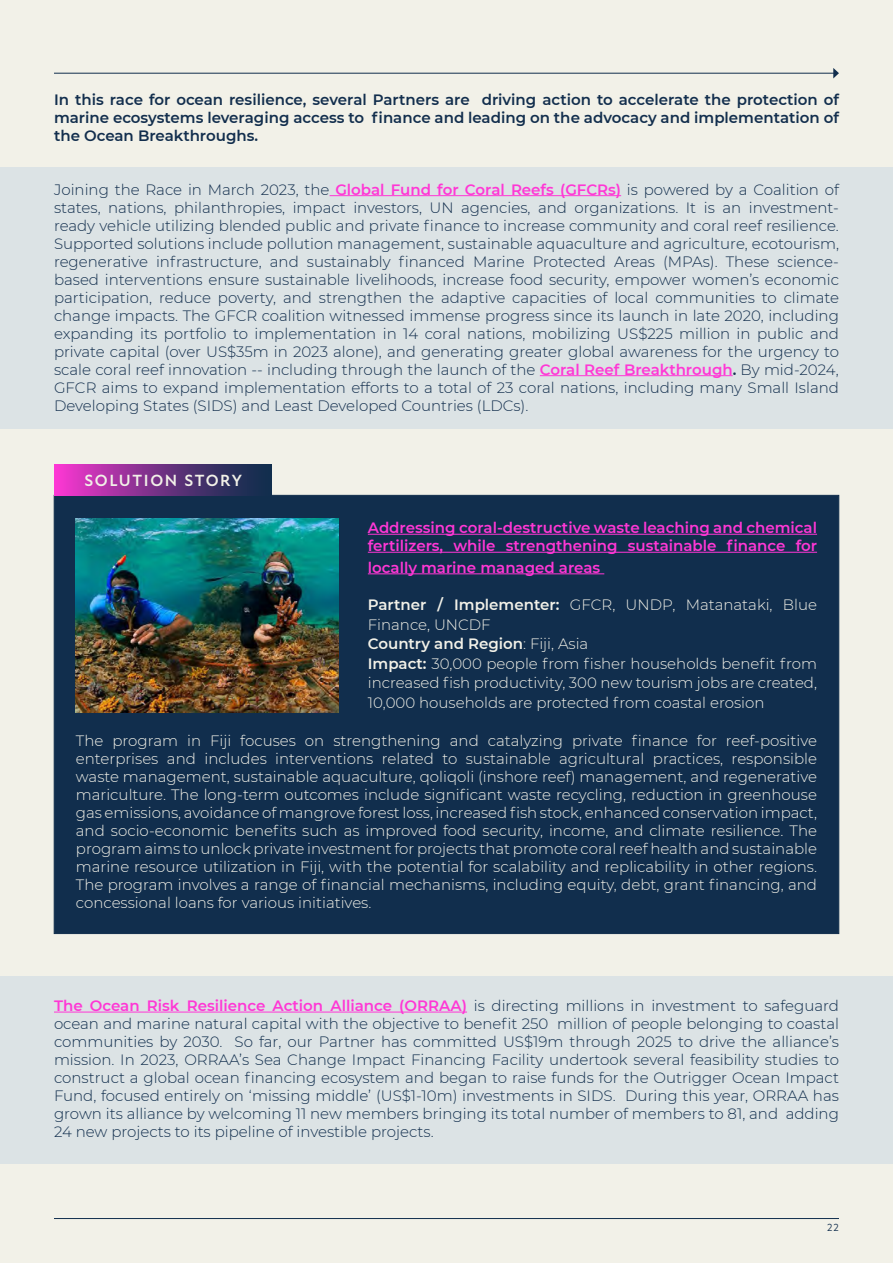
<style>
.page{position:relative;width:893px;height:1263px;background:#f2f1e8}
.page>*{position:absolute;margin:0;border:0;box-sizing:border-box;transform-origin:0 0}
.t1{font:700 16.5px "Atten New";letter-spacing:.1em;color:#f2f1e8}
.t2{font:300 15px/18px "Montserrat";color:#122e4d;text-align:justify}
.t3{font:300 15px/18px "Montserrat";color:#f2f1e8;text-align:justify}
.t4{font:300 15px/18px "Montserrat";color:#112e4d;text-align:justify}
.t5{font:600 15px/18px "Montserrat";color:#122e4d;text-align:justify}
.t6{font:600 15px/18px "Montserrat";color:#ff37d5}
.t7{font:600 15px "Montserrat";color:#f2f1e8}
.t8{font:10.5px "Atten New";color:#112e4d}
.s1{font-weight:600;color:#ff37d5}
.s2{font-weight:600}
.s3{font-weight:300}
</style>
<div class="page">
<hr style="left:54px;top:1218px;width:785px;height:1px;background:#112e4d">
<div style="left:0;top:167px;width:893px;height:261px;background:#dce3e5"></div>
<div style="left:0;top:977px;width:893px;height:187px;background:#dce3e5"></div>
<hr style="left:330px;top:195px;width:291px;height:1px;background:#ff37d5">
<hr style="left:540px;top:375px;width:193px;height:1px;background:#ff37d5">
<hr style="left:54px;top:73px;width:780px;height:1px;background:#112e4d">
<svg style="left:833px;top:68px;width:6px;height:10px"></svg>
<div style="left:54px;top:495px;width:785px;height:439px;background:#112e4d;border:1px solid #112e4d"></div>
<hr style="left:368px;top:534px;width:449px;height:1px;background:#ff37d5">
<hr style="left:368px;top:552px;width:449px;height:1px;background:#ff37d5">
<hr style="left:368px;top:573px;width:236px;height:1px;background:#ff37d5">
<img style="left:76px;top:519px;width:262px;height:194px">
<svg style="left:54px;top:464px;width:218px;height:31px;background:#763186"></svg>
<hr style="left:54px;top:1012px;width:413px;height:1px;background:#ff37d5">
<p class="t5" style="left:54px;top:90px;width:786px">In this race for ocean resilience, several Partners are driving action to accelerate the protection of marine ecosystems leveraging access to finance and leading on the advocacy and implementation of the Ocean Breakthroughs.</p>
<p class="t2" style="left:54px;top:180px;width:786px">Joining the Race in March 2023, the <span class="s1">Global Fund for Coral Reefs (GFCRs)</span> is powered by a Coalition of states, nations, philanthropies, impact investors, UN agencies, and organizations. It is an investment&shy;ready vehicle utilizing blended public and private finance to increase community and coral reef resilience.<br>Supported solutions include pollution management, sustainable aquaculture and agriculture, ecotourism, regenerative infrastructure, and sustainably financed Marine Protected Areas (MPAs). These science&shy;based interventions ensure sustainable livelihoods, increase food security, empower women’s economic participation, reduce poverty, and strengthen the adaptive capacities of local communities to climate change impacts. The GFCR coalition witnessed immense progress since its launch in late 2020, including expanding its portfolio to implementation in 14 coral nations, mobilizing US$225 million in public and private capital (over US$35m in 2023 alone), and generating greater global awareness for the urgency to scale coral reef innovation -- including through the launch of the <span class="s1">Coral Reef Breakthrough</span><span class="s2">.</span> By mid-2024, GFCR aims to expand implementation efforts to a total of 23 coral nations, including many Small Island Developing States (SIDS) and Least Developed Countries (LDCs).</p>
<p class="t1" style="left:84px;top:470px;width:159px">SOLUTION STORY</p>
<p class="t6" style="left:368px;top:518px;width:451px">Addressing coral-destructive waste leaching and chemical fertilizers, while strengthening sustainable finance for</p>
<p class="t6" style="left:368px;top:558px;width:234px">locally marine managed areas</p>
<p class="t3" style="left:368px;top:595px;width:451px;line-height:19.5px"><span class="s2">Partner / Implementer:</span> GFCR, UNDP, Matanataki, Blue<br>Finance, UNCDF</p>
<p class="t7" style="left:368px;top:633px;width:222px">Country and Region<span class="s3">: Fiji, Asia</span></p>
<p class="t3" style="left:368px;top:653px;width:451px;line-height:19.5px"><span class="s2">Impact:</span> 30,000 people from fisher households benefit from increased fish productivity, 300 new tourism jobs are created, 10,000 households are protected from coastal erosion</p>
<p class="t3" style="left:76px;top:731px;width:743px">The program in Fiji focuses on strengthening and catalyzing private finance for reef-positive enterprises and includes interventions related to sustainable agricultural practices, responsible waste management, sustainable aquaculture, qoliqoli (inshore reef) management, and regenerative mariculture. The long-term outcomes include significant waste recycling, reduction in greenhouse gas emissions, avoidance of mangrove forest loss, increased fish stock, enhanced conservation impact, and socio-economic benefits such as improved food security, income, and climate resilience. The program aims to unlock private investment for projects that promote coral reef health and sustainable marine resource utilization in Fiji, with the potential for scalability and replicability in other regions.<br>The program involves a range of financial mechanisms, including equity, debt, grant financing, and concessional loans for various initiatives.</p>
<p class="t4" style="left:54px;top:996px;width:786px"><span class="s1">The Ocean Risk Resilience Action Alliance (ORRAA)</span> is directing millions in investment to safeguard ocean and marine natural capital with the objective to benefit 250 million of people belonging to coastal communities by 2030. So far, our Partner has committed US$19m through 2025 to drive the alliance’s mission. In 2023, ORRAA’s Sea Change Impact Financing Facility undertook several feasibility studies to construct a global ocean financing ecosystem and began to raise funds for the Outrigger Ocean Impact Fund, focused entirely on ‘missing middle’ (US$1-10m) investments in SIDS. During this year, ORRAA has grown its alliance by welcoming 11 new members bringing its total number of members to 81, and adding 24 new projects to its pipeline of investible projects.</p>
<p class="t8" style="left:827px;top:1221px;width:13px">22</p>
</div>
